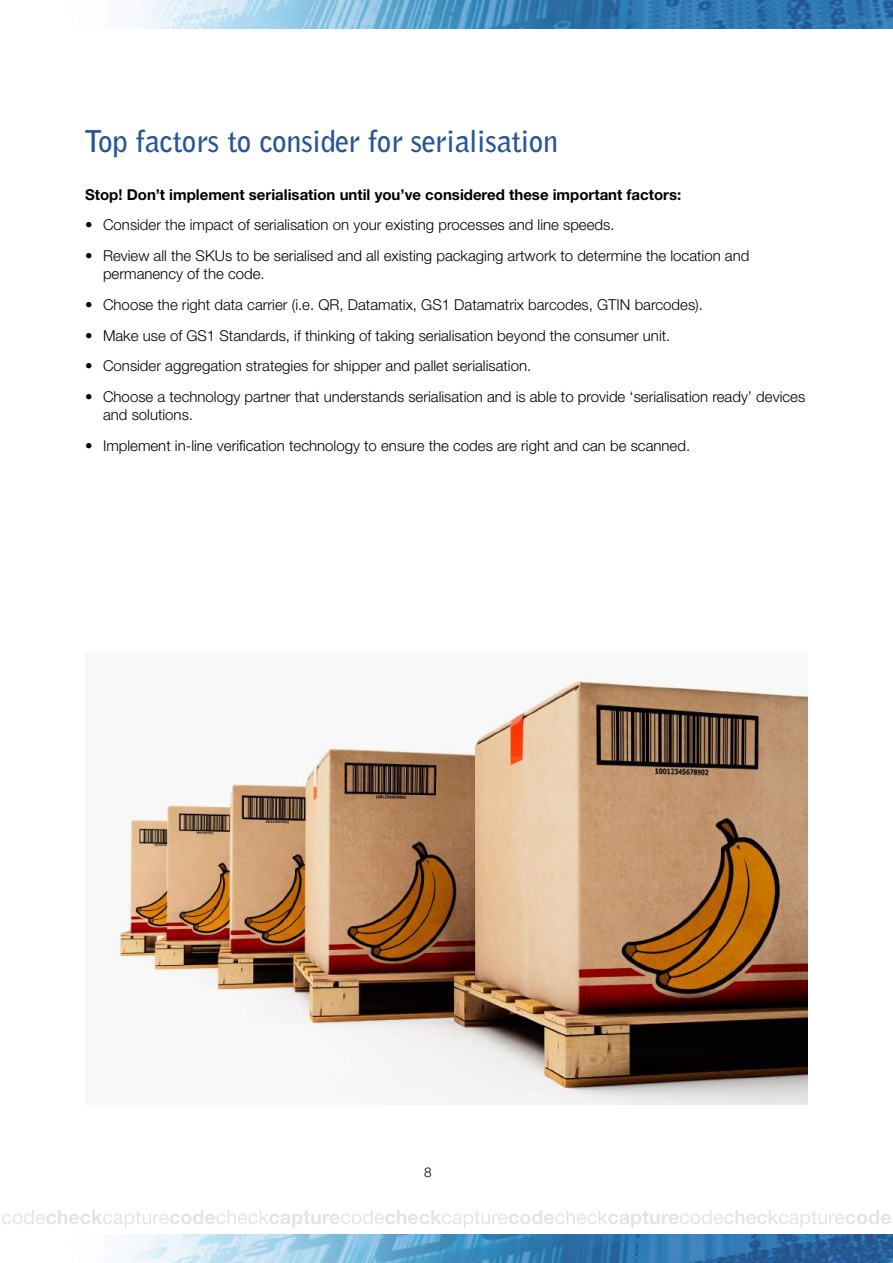
<style>
.page{position:relative;width:893px;height:1263px;background:#fff}
.page>*{position:absolute;margin:0;border:0;box-sizing:border-box;transform-origin:0 0}
.t1{font:700 30px "Bell Gothic BT";letter-spacing:-.01em;color:#285695}
.t2{font:300 15px/18px "Helvetica Neue";color:#000}
.t3{font:700 15px "Helvetica Neue";color:#000}
.t4{font:300 13.5px "Helvetica Neue";color:#000}
</style>
<div class="page">
<img style="left:126px;top:1234px;width:767px;height:29px">
<img style="left:137px;top:0;width:756px;height:28px">
<svg style="left:2px;top:1210px;width:889px;height:18px"></svg>
<img style="left:115px;top:676px;width:693px;height:428px">
<h1 class="t1" style="left:85px;top:121px;width:475px">Top factors to consider for serialisation</h1>
<p class="t3" style="left:85px;top:185px;width:598px">Stop! Don’t implement serialisation until you’ve considered these important factors:</p>
<p class="t2" style="left:85px;top:216px;width:531px">• Consider the impact of serialisation on your existing processes and line speeds.</p>
<p class="t2" style="left:103px;top:247px;width:648px;text-indent:-18px">• Review all the SKUs to be serialised and all existing packaging artwork to determine the location and permanency of the code.</p>
<p class="t2" style="left:85px;top:295px;width:619px">• Choose the right data carrier (i.e. QR, Datamatix, GS1 Datamatrix barcodes, GTIN barcodes).</p>
<p class="t2" style="left:85px;top:326px;width:587px">• Make use of GS1 Standards, if thinking of taking serialisation beyond the consumer unit.</p>
<p class="t2" style="left:85px;top:357px;width:448px">• Consider aggregation strategies for shipper and pallet serialisation.</p>
<p class="t2" style="left:103px;top:388px;width:704px;text-indent:-18px">• Choose a technology partner that understands serialisation and is able to provide ‘serialisation ready’ devices and solutions.</p>
<p class="t2" style="left:85px;top:436px;width:607px">• Implement in-line verification technology to ensure the codes are right and can be scanned.</p>
<p class="t4" style="left:424px;top:1164px;width:9px">8</p>
</div>
